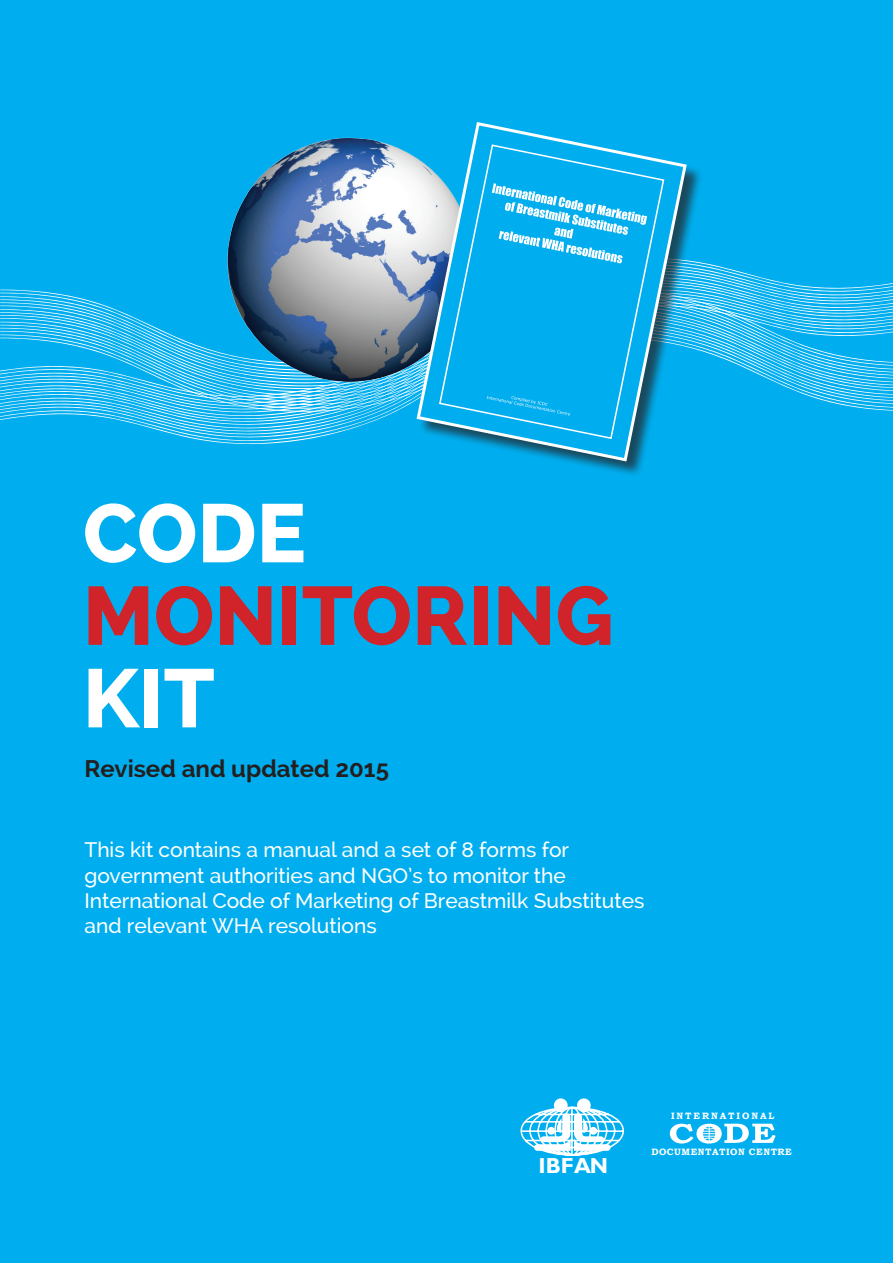
<style>
.page{position:relative;width:893px;height:1263px;background:#00aeef}
.page>*{position:absolute;margin:0;border:0;box-sizing:border-box;transform-origin:0 0}
.t1{font:800 82.5px "Raleway";color:#d1232a}
.t2{font:800 82.5px "Raleway";color:#fff}
.t3{font:700 24px "Raleway";color:#231f20}
.t4{font:700 21.75px "Gill Sans";color:#fff}
.t5{font:500 21px/25.2px "Raleway";color:#fff}
.t6{font:700 9.3px "Bookman Old Style";letter-spacing:.05em;color:#fff}
.t7{font:700 9.3px "Bookman Old Style";letter-spacing:.2em;color:#fff}
</style>
<div class="page">
<svg style="left:670px;top:1124px;width:106px;height:19px"></svg>
<svg style="left:0;top:263px;width:893px;height:141px"></svg>
<img style="left:193px;top:137px;width:222px;height:301px">
<div style="left:554px;top:1098px;width:14px;height:14px;background:#fff;border-radius:50%"></div>
<div style="left:577px;top:1098px;width:14px;height:14px;background:#fff;border-radius:50%"></div>
<svg style="left:520px;top:1106px;width:104px;height:50px"></svg>
<div style="left:418px;top:124px;width:285px;height:354px;background:#231f20;opacity:.7"></div>
<svg style="left:415px;top:122px;width:273px;height:341px"></svg>
<svg style="left:438px;top:144px;width:227px;height:296px"></svg>
<h1 class="t2" style="left:83px;top:486px;width:225px">CODE</h1>
<h1 class="t1" style="left:83px;top:569px;width:532px">MONITORING</h1>
<h1 class="t2" style="left:83px;top:651px;width:133px">KIT</h1>
<p class="t3" style="left:84px;top:755px;width:306px">Revised and updated 2015</p>
<p class="t5" style="left:84px;top:837px;width:562px">This kit contains a manual and a set of 8 forms for government authorities and NGO’s to monitor the International Code of Marketing of Breastmilk Substitutes and relevant WHA resolutions</p>
<p class="t4" style="left:539px;top:1152px;width:71px">IBFAN</p>
<p class="t7" style="left:671px;top:1109px;width:105px">INTERNATIONAL</p>
<p class="t6" style="left:651px;top:1145px;width:142px">DOCUMENTATION CENTRE</p>
</div>
